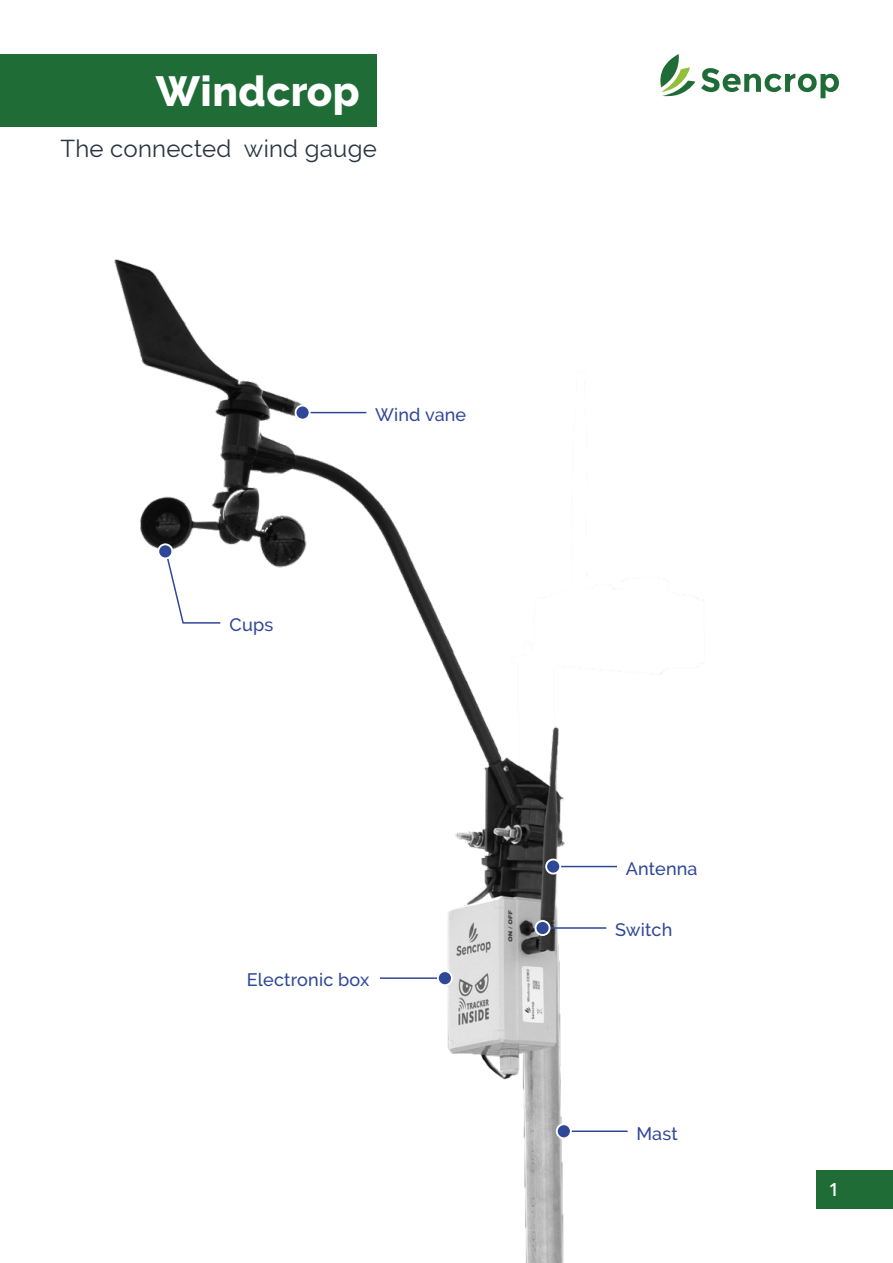
<style>
.page{position:relative;width:893px;height:1263px;background:#fff}
.page>*{position:absolute;margin:0;border:0;box-sizing:border-box;transform-origin:0 0}
.t1{font:800 42px "Raleway";letter-spacing:.01em;color:#fff}
.t2{font:24px "Raleway";letter-spacing:.01em;color:#2b3540}
.t3{font:500 18px "Raleway";letter-spacing:.01em;color:#2f4797}
.t4{font:600 18px "Open Sans";color:#fff}
</style>
<div class="page">
<div style="left:816px;top:1170px;width:77px;height:38px;background:#1f6c36"></div>
<svg style="left:701px;top:68px;width:138px;height:30px"></svg>
<svg style="left:660px;top:54px;width:35px;height:42px"></svg>
<div style="left:0;top:54px;width:377px;height:72px;background:#1f6c36"></div>
<img style="left:114px;top:259px;width:586px;height:1004px">
<svg style="left:166px;top:556px;width:56px;height:68px"></svg>
<div style="left:158px;top:544px;width:14px;height:14px;background:#2f4797;border-radius:50%"></div>
<div style="left:157px;top:543px;width:16px;height:16px;border:2px solid #fff;border-radius:50%"></div>
<hr style="left:303px;top:412px;width:63px;height:1px;background:#2f4797">
<div style="left:296px;top:406px;width:14px;height:14px;background:#2f4797;border-radius:50%"></div>
<div style="left:295px;top:405px;width:16px;height:16px;border:2px solid #fff;border-radius:50%"></div>
<hr style="left:553px;top:866px;width:64px;height:1px;background:#2f4797">
<div style="left:546px;top:859px;width:14px;height:14px;background:#2f4797;border-radius:50%"></div>
<div style="left:545px;top:858px;width:16px;height:16px;border:2px solid #fff;border-radius:50%"></div>
<hr style="left:543px;top:927px;width:63px;height:2px;background:#2f4797">
<div style="left:535px;top:921px;width:15px;height:14px;background:#2f4797;border-radius:50%"></div>
<div style="left:535px;top:920px;width:15px;height:16px;border:2px solid #fff;border-radius:50%"></div>
<hr style="left:564px;top:1130px;width:64px;height:2px;background:#2f4797">
<div style="left:557px;top:1124px;width:14px;height:14px;background:#2f4797;border-radius:50%"></div>
<div style="left:556px;top:1123px;width:16px;height:16px;border:2px solid #fff;border-radius:50%"></div>
<hr style="left:380px;top:977px;width:64px;height:2px;background:#2f4797">
<div style="left:438px;top:971px;width:14px;height:14px;background:#2f4797;border-radius:50%"></div>
<div style="left:437px;top:970px;width:16px;height:16px;border:2px solid #fff;border-radius:50%"></div>
<h1 class="t1" style="left:156px;top:66px;width:205px">Windcrop</h1>
<h2 class="t2" style="left:60px;top:135px;width:318px">The connected wind gauge</h2>
<p class="t3" style="left:230px;top:614px;width:45px">Cups</p>
<p class="t3" style="left:375px;top:404px;width:93px">Wind vane</p>
<p class="t3" style="left:247px;top:969px;width:124px">Electronic box</p>
<p class="t3" style="left:626px;top:858px;width:73px">Antenna</p>
<p class="t3" style="left:615px;top:919px;width:59px">Switch</p>
<p class="t3" style="left:636px;top:1123px;width:43px">Mast</p>
<p class="t4" style="left:829px;top:1177px;width:12px">1</p>
</div>
